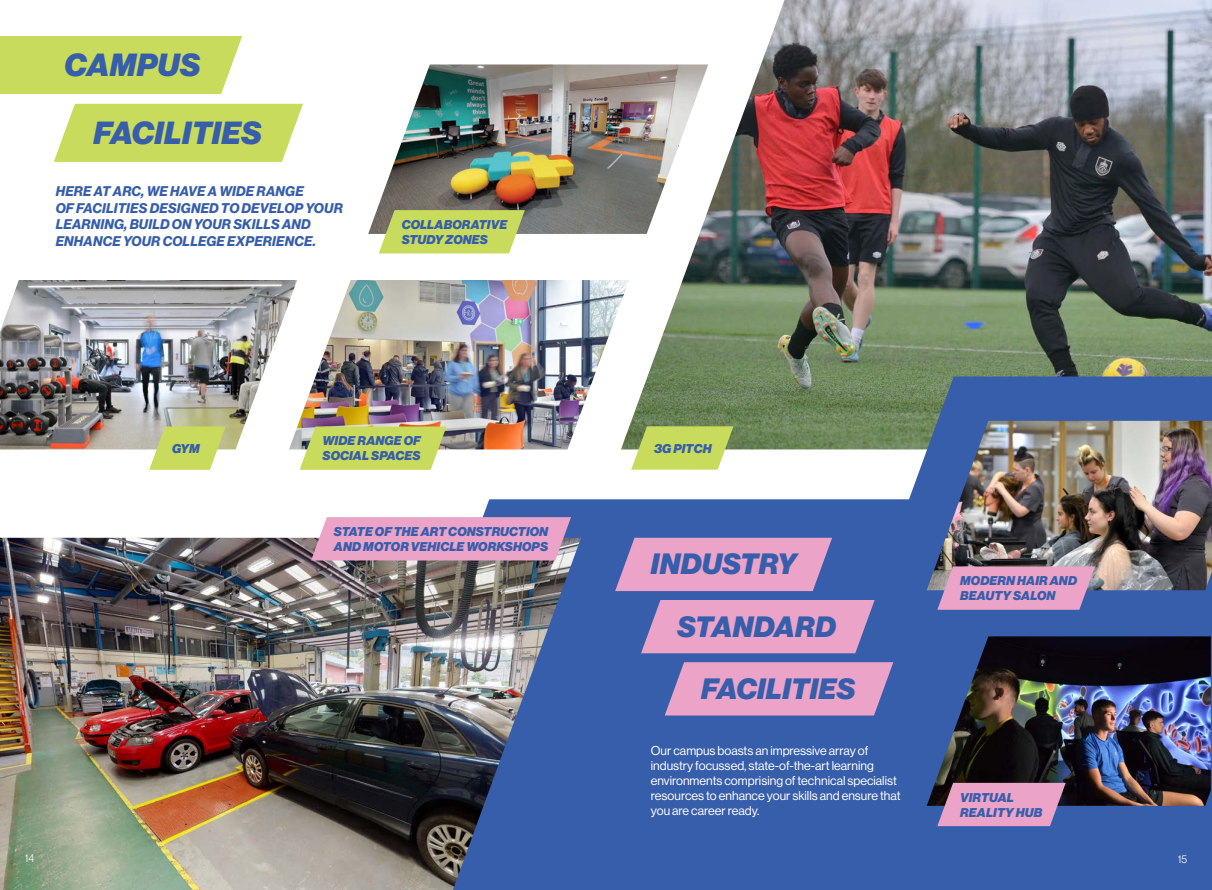
<style>
.page{position:relative;width:1212px;height:890px;background:#fff}
.page>*{position:absolute;margin:0;border:0;box-sizing:border-box;transform-origin:0 0}
.t1{font:31.38px/67.8px "N Haas Grotesk DS Pro 96 Blk It";letter-spacing:.015em;color:#375eab}
.t2{font:28.75px/62.1px "N Haas Grotesk DS Pro 96 Blk It";letter-spacing:.015em;color:#375eab}
.t3{font:13.75px/16.5px "N Haas Grotesk DS Pro 76 Bd It";letter-spacing:.015em;color:#375eab}
.t4{font:12.5px/15px "N Haas Grotesk DS Pro 55 Rg";color:#fff}
.t5{font:12.5px/15px "N Haas Grotesk DS Pro 96 Blk It";letter-spacing:.015em;color:#375eab}
.Careers_within{font:11.12px "N Haas Grotesk DS Pro 45 Lt";color:#fff}
.Careers_within-2{font:11px "N Haas Grotesk DS Pro 45 Lt";color:#fff}
</style>
<div class="page">
<div style="left:483px;top:499px;width:284px;height:390px;background:#375eab"></div>
<img style="left:629px;top:0;width:583px;height:449px">
<svg style="left:767px;top:376px;width:445px;height:513px;background:#4b6da7"></svg>
<div style="left:0;top:36px;width:242px;height:58px;background:#c8db5c"></div>
<svg style="left:54px;top:104px;width:249px;height:58px;background:#ccde69"></svg>
<img style="left:368px;top:64px;width:340px;height:170px">
<img style="left:297px;top:280px;width:332px;height:169px">
<img style="left:0;top:280px;width:297px;height:169px">
<svg style="left:379px;top:210px;width:146px;height:43px;background:#c5d664"></svg>
<svg style="left:300px;top:426px;width:146px;height:43px;background:#c8d867"></svg>
<svg style="left:631px;top:426px;width:102px;height:43px;background:#c2d466"></svg>
<svg style="left:149px;top:426px;width:77px;height:43px;background:#cbda75"></svg>
<svg style="left:615px;top:537px;width:217px;height:54px;background:#d89bc5"></svg>
<svg style="left:641px;top:600px;width:233px;height:53px;background:#dc9dc5"></svg>
<svg style="left:665px;top:662px;width:228px;height:53px;background:#db9dc5"></svg>
<img style="left:927px;top:421px;width:285px;height:169px">
<img style="left:927px;top:636px;width:284px;height:169px">
<svg style="left:937px;top:566px;width:158px;height:43px;background:#dc9ec2"></svg>
<img style="left:0;top:537px;width:581px;height:352px">
<svg style="left:311px;top:517px;width:260px;height:43px;background:#e8a4c8"></svg>
<svg style="left:937px;top:782px;width:129px;height:44px;background:#ce92b6"></svg>
<p class="t1" style="left:94px;top:31px;width:170px;text-indent:-29px">CAMPUS<br>FACILITIES</p>
<p class="t3" style="left:56px;top:183px;width:250px">HERE AT ARC, WE HAVE A WIDE RANGE</p>
<p class="t3" style="left:56px;top:200px;width:288px">OF FACILITIES DESIGNED TO DEVELOP YOUR<br>LEARNING, BUILD ON YOUR SKILLS AND<br>ENHANCE YOUR COLLEGE EXPERIENCE.</p>
<p class="t5" style="left:402px;top:217px;width:107px">COLLABORATIVE<br>STUDY ZONES</p>
<p class="t5" style="left:322px;top:433px;width:100px">WIDE RANGE OF<br>SOCIAL SPACES</p>
<p class="t5" style="left:172px;top:441px;width:29px">GYM</p>
<p class="t5" style="left:654px;top:441px;width:59px">3G PITCH</p>
<p class="t5" style="left:334px;top:524px;width:216px">STATE OF THE ART CONSTRUCTION<br>AND MOTOR VEHICLE WORKSHOPS</p>
<p class="t2" style="left:677px;top:533px;width:160px;text-indent:-27px">INDUSTRY<br>STANDARD</p>
<p class="t2" style="left:701px;top:658px;width:156px">FACILITIES</p>
<p class="t4" style="left:651px;top:742px;width:251px">Our campus boasts an impressive array of industry focussed, state-of-the-art learning environments comprising of technical specialist resources to enhance your skills and ensure that you are career ready.</p>
<p class="t5" style="left:960px;top:573px;width:118px">MODERN HAIR AND<br>BEAUTY SALON</p>
<p class="t5" style="left:960px;top:790px;width:83px">VIRTUAL<br>REALITY HUB</p>
<p class="Careers_within" style="left:25px;top:851px;width:11px">14</p>
<p class="Careers_within-2" style="left:1178px;top:852px;width:11px">15</p>
</div>
